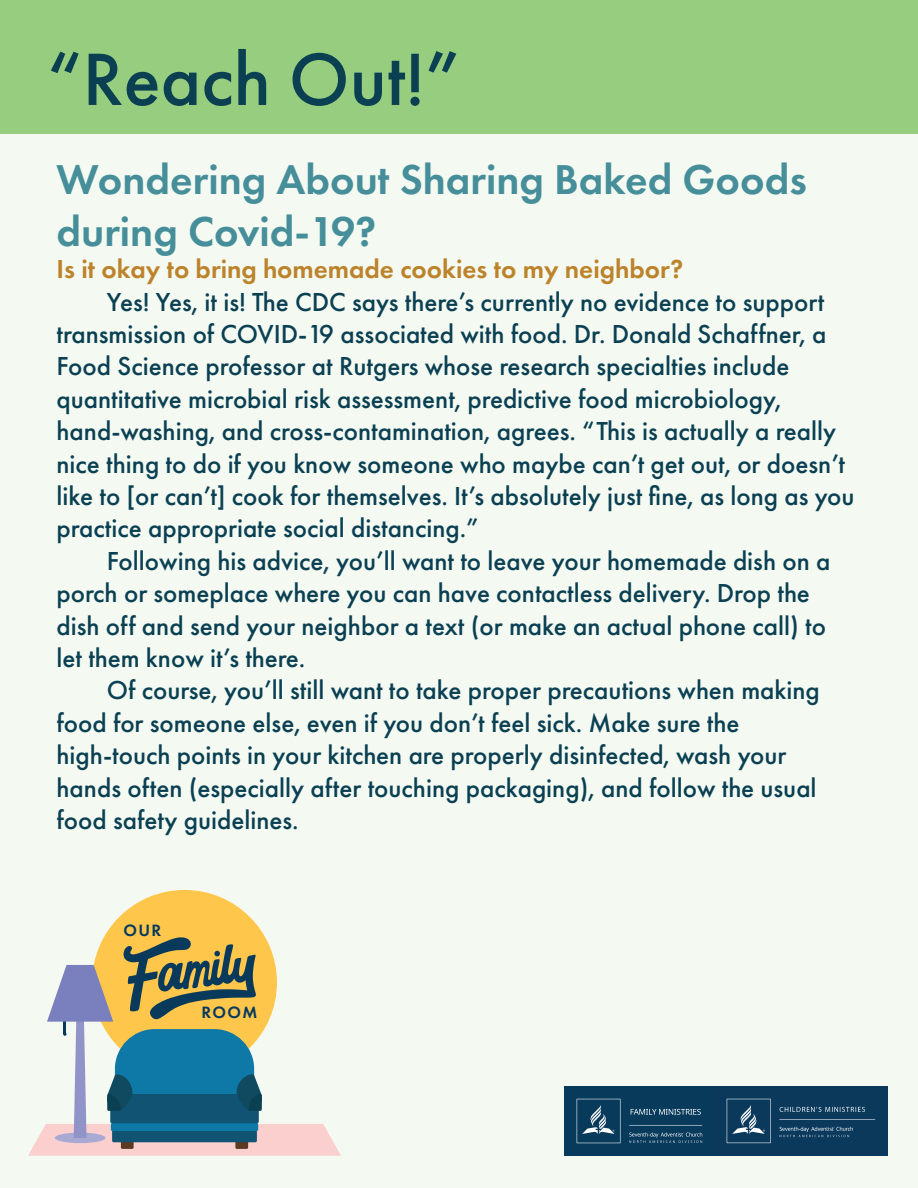
<style>
.page{position:relative;width:918px;height:1188px;background:#fff}
.page>*{position:absolute;margin:0;border:0;box-sizing:border-box;transform-origin:0 0}
.t1{font:500 76.8px "Futura PT";color:#0b4053}
.t2{font:600 43.2px/51.9px "Futura PT";color:#468e99}
.t3{font:500 27px/32.4px "Futura PT";color:#0b4053}
.t4{font:600 27px "Futura PT";color:#bc832b}
.t5{font:600 17.1px "Futura PT";letter-spacing:.08em;color:#093a5c}
</style>
<div class="page">
<div style="left:0;top:133px;width:918px;height:1055px;background:#f4faf2"></div>
<div style="left:92px;top:890px;width:185px;height:185px;background:#fec74c;border-radius:50%"></div>
<svg style="left:28px;top:937px;width:313px;height:219px"></svg>
<div style="left:111px;top:1123px;width:147px;height:8px;background:#0e79a7;border-radius:2px"></div>
<img style="left:564px;top:1087px;width:323px;height:69px">
<div style="left:0;top:0;width:918px;height:133px;background:#97cd7e"></div>
<h1 class="t1" style="left:47px;top:33px;width:415px">“Reach Out!”</h1>
<h2 class="t2" style="left:57px;top:153px;width:752px">Wondering About Sharing Baked Goods during Covid-19?</h2>
<p class="t4" style="left:57px;top:252px;width:628px">Is it okay to bring homemade cookies to my neighbor?</p>
<p class="t3" style="left:57px;top:285px;width:800px;text-indent:50px">Yes! Yes, it is! The CDC says there’s currently no evidence to support transmission of COVID-19 associated with food. Dr. Donald Schaffner, a Food Science professor at Rutgers whose research specialties include quantitative microbial risk assessment, predictive food microbiology, hand-washing, and cross-contamination, agrees. “This is actually a really nice thing to do if you know someone who maybe can’t get out, or doesn’t like to [or can’t] cook for themselves. It’s absolutely just fine, as long as you practice appropriate social distancing.”</p>
<p class="t3" style="left:57px;top:545px;width:775px;text-indent:50px">Following his advice, you’ll want to leave your homemade dish on a porch or someplace where you can have contactless delivery. Drop the dish off and send your neighbor a text (or make an actual phone call) to let them know it’s there.</p>
<p class="t3" style="left:57px;top:674px;width:765px;text-indent:50px">Of course, you’ll still want to take proper precautions when making food for someone else, even if you don’t feel sick. Make sure the high-touch points in your kitchen are properly disinfected, wash your hands often (especially after touching packaging), and follow the usual food safety guidelines.</p>
<p class="t5" style="left:124px;top:920px;width:39px">OUR</p>
<p class="t5" style="left:201px;top:1002px;width:57px">ROOM</p>
</div>
